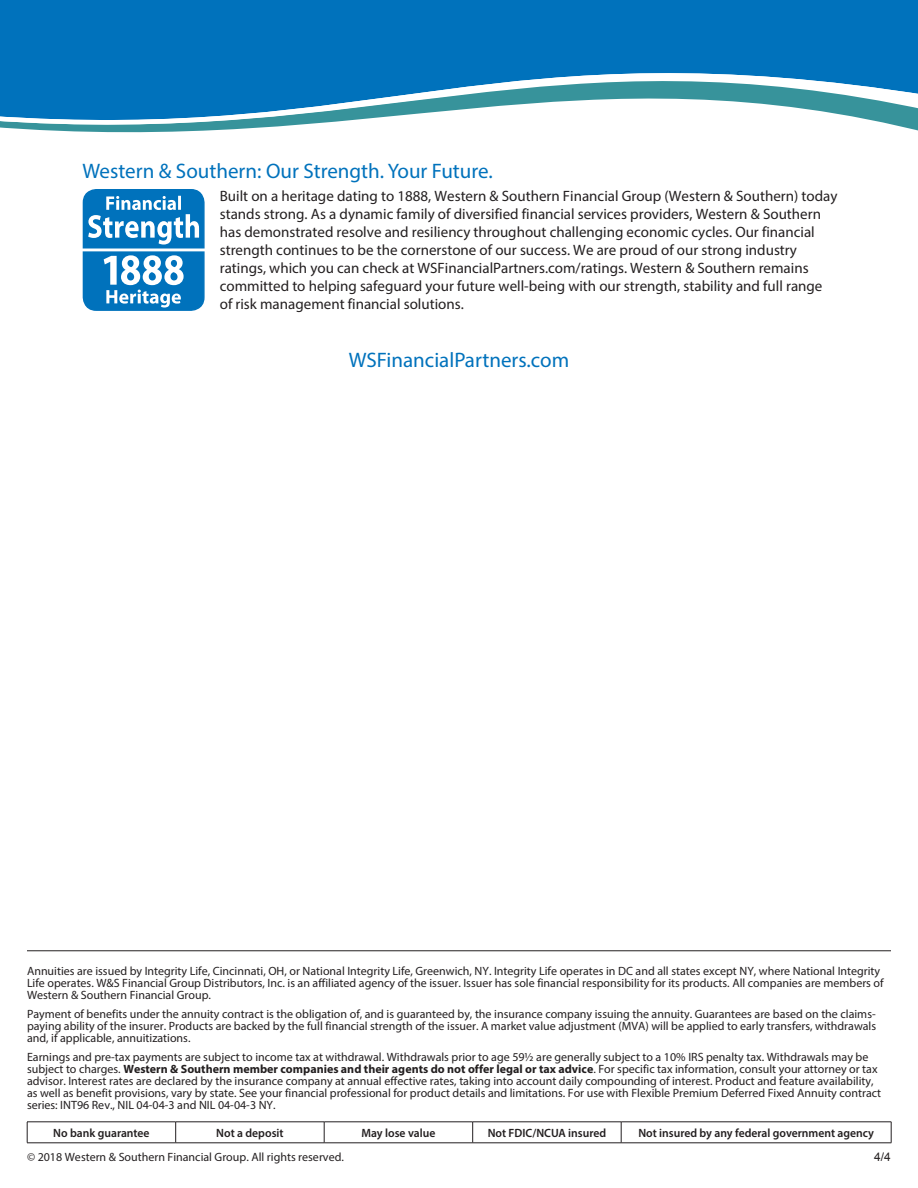
<style>
.page{position:relative;width:918px;height:1188px;background:#fff}
.page>*{position:absolute;margin:0;border:0;box-sizing:border-box;transform-origin:0 0}
.Subhead{font:21px "Myriad Pro";color:#0072bc}
.Copy{font:15px/18px "Myriad Pro";color:#231f20}
.Disclosure{font:12px/12px "Myriad Pro";color:#231f20}
.t1{font:600 12px "Myriad Pro";color:#231f20}
.form_number{font:12px "Arial";color:#231f20}
.s1{font-weight:700}
</style>
<div class="page">
<hr style="left:27px;top:1122px;width:149px;height:1px;background:#231f20">
<svg style="left:27px;top:1122px;width:1px;height:21px"></svg>
<hr style="left:176px;top:1122px;width:148px;height:1px;background:#231f20">
<svg style="left:175px;top:1122px;width:1px;height:21px"></svg>
<hr style="left:324px;top:1122px;width:149px;height:1px;background:#231f20">
<svg style="left:324px;top:1122px;width:1px;height:21px"></svg>
<hr style="left:473px;top:1122px;width:148px;height:1px;background:#231f20">
<svg style="left:472px;top:1122px;width:1px;height:21px"></svg>
<hr style="left:621px;top:1122px;width:270px;height:1px;background:#231f20">
<svg style="left:621px;top:1122px;width:1px;height:21px"></svg>
<svg style="left:891px;top:1122px;width:1px;height:21px"></svg>
<hr style="left:27px;top:1143px;width:149px;height:1px;background:#231f20">
<hr style="left:176px;top:1143px;width:148px;height:1px;background:#231f20">
<hr style="left:324px;top:1143px;width:149px;height:1px;background:#231f20">
<hr style="left:473px;top:1143px;width:148px;height:1px;background:#231f20">
<hr style="left:621px;top:1143px;width:270px;height:1px;background:#231f20">
<div style="left:0;top:0;width:918px;height:26px;background:#0072bc"></div>
<svg style="left:0;top:26px;width:918px;height:107px;fill:#0072bc"></svg>
<hr style="left:27px;top:950px;width:864px;height:1px;background:#231f20">
<div style="left:83px;top:190px;width:121px;height:120px;background:#0072bc;border-radius:13px"></div>
<div style="left:83px;top:189px;width:122px;height:122px;border:1px solid #0072bc;border-radius:13px"></div>
<hr style="left:81px;top:249px;width:125px;height:2px;background:#fff">
<svg style="left:88px;top:196px;width:111px;height:49px"></svg>
<svg style="left:104px;top:255px;width:80px;height:53px"></svg>
<p class="Subhead" style="left:82px;top:158px;width:412px">Western &amp; Southern: Our Strength. Your Future.</p>
<p class="Copy" style="left:220px;top:187px;width:619px">Built on a heritage dating to 1888, Western &amp; Southern Financial Group (Western &amp; Southern) today stands strong. As a dynamic family of diversified financial services providers, Western &amp; Southern has demonstrated resolve and resiliency throughout challenging economic cycles. Our financial strength continues to be the cornerstone of our success. We are proud of our strong industry ratings, which you can check at WSFinancialPartners.com/ratings. Western &amp; Southern remains committed to helping safeguard your future well-being with our strength, stability and full range of risk management financial solutions.</p>
<p class="Subhead" style="left:349px;top:347px;width:222px">WSFinancialPartners.com</p>
<p class="Disclosure" style="left:27px;top:965px;width:858px">Annuities are issued by Integrity Life, Cincinnati, OH, or National Integrity Life, Greenwich, NY. Integrity Life operates in DC and all states except NY, where National Integrity<br>Life operates. W&amp;S Financial Group Distributors, Inc. is an affiliated agency of the issuer. Issuer has sole financial responsibility for its products. All companies are members of<br>Western &amp; Southern Financial Group.</p>
<p class="Disclosure" style="left:27px;top:1008px;width:851px;text-align:justify">Payment of benefits under the annuity contract is the obligation of, and is guaranteed by, the insurance company issuing the annuity. Guarantees are based on the claims&shy;paying ability of the insurer. Products are backed by the full financial strength of the issuer. A market value adjustment (MVA) will be applied to early transfers, withdrawals and, if applicable, annuitizations.</p>
<p class="Disclosure" style="left:27px;top:1051px;width:856px">Earnings and pre-tax payments are subject to income tax at withdrawal. Withdrawals prior to age 59½ are generally subject to a 10% IRS penalty tax. Withdrawals may be subject to charges. <span class="s1">Western &amp; Southern member companies and their agents do not offer legal or tax advice</span>. For specific tax information, consult your attorney or tax advisor. Interest rates are declared by the insurance company at annual effective rates, taking into account daily compounding of interest. Product and feature availability, as well as benefit provisions, vary by state. See your financial professional for product details and limitations. For use with Flexible Premium Deferred Fixed Annuity contract series: INT96 Rev., NIL 04-04-3 and NIL 04-04-3 NY.</p>
<p class="t1" style="left:53px;top:1125px;width:98px">No bank guarantee</p>
<p class="t1" style="left:216px;top:1125px;width:69px">Not a deposit</p>
<p class="t1" style="left:361px;top:1125px;width:75px">May lose value</p>
<p class="t1" style="left:488px;top:1125px;width:120px">Not FDIC/NCUA insured</p>
<p class="t1" style="left:638px;top:1125px;width:237px">Not insured by any federal government agency</p>
<p class="Disclosure" style="left:27px;top:1151px;width:318px">© 2018 Western &amp; Southern Financial Group. All rights reserved.</p>
<p class="form_number" style="left:874px;top:1149px;width:18px">4/4</p>
</div>
